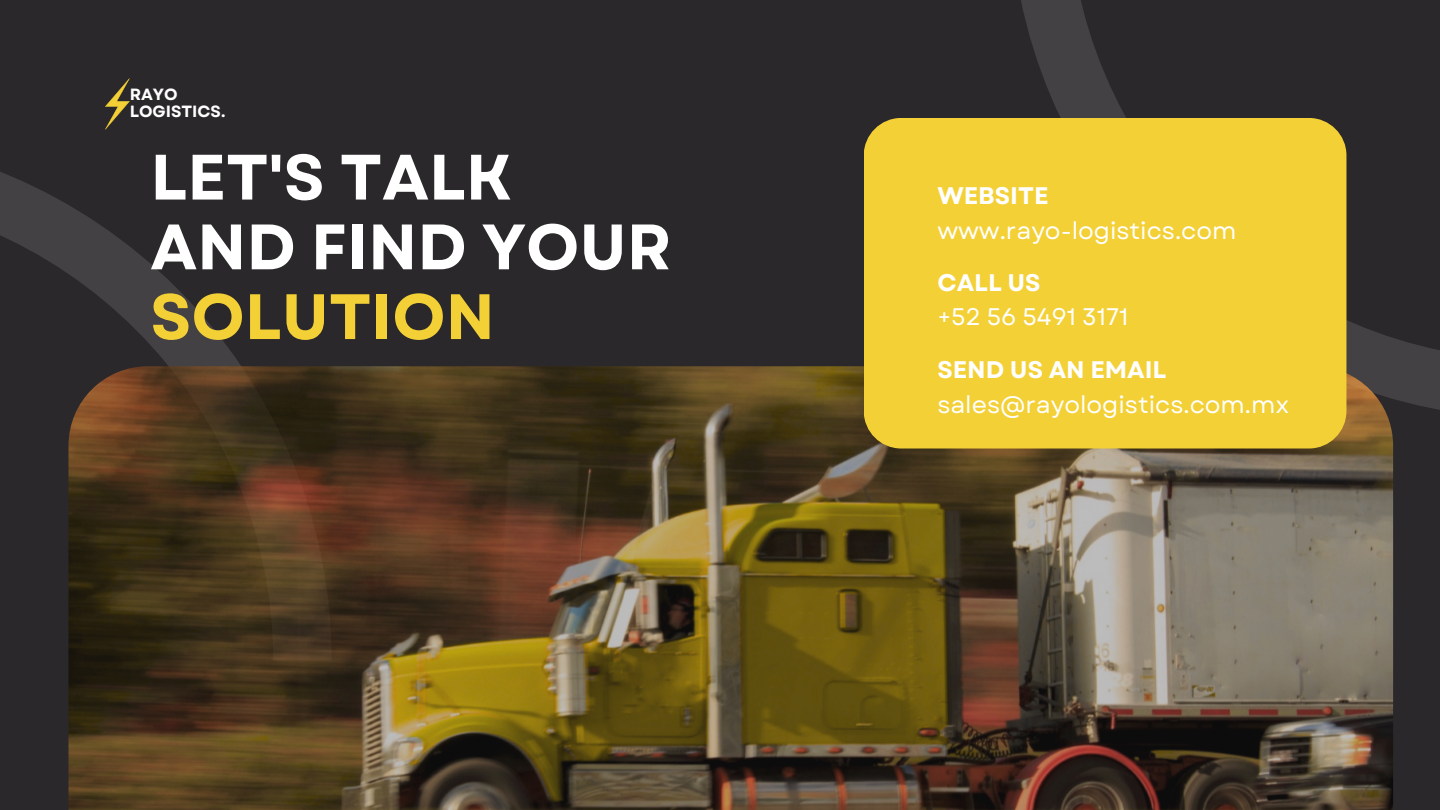
<style>
.page{position:relative;width:1440px;height:810px;background:#2a282a}
.page>*{position:absolute;margin:0;border:0;box-sizing:border-box;transform-origin:0 0}
.t1{font:700 64px/69.8px "Garet";color:#fff}
.t2{font:700 64px "Garet";color:#f4d037}
.t3{font:24px "Garet";color:#fff}
.t4{font:700 24px "Garet";color:#fff}
.t5{font:700 16.2px/17.6px "Garet";color:#fff}
</style>
<div class="page">
<svg style="left:1021px;top:0;width:419px;height:410px"></svg>
<svg style="left:0;top:172px;width:241px;height:194px"></svg>
<img style="left:68px;top:366px;width:1325px;height:444px">
<div style="left:864px;top:118px;width:482px;height:331px;background:#f4d037;border-radius:38px"></div>
<svg style="left:105px;top:78px;width:25px;height:51px"></svg>
<p class="t5" style="left:130px;top:85px;width:97px">RAYO<br>LOGISTICS.</p>
<h1 class="t1" style="left:150px;top:143px;width:523px">LET'S TALK<br>AND FIND YOUR</h1>
<h1 class="t2" style="left:150px;top:271px;width:346px">SOLUTION</h1>
<p class="t4" style="left:937px;top:178px;width:113px">WEBSITE</p>
<p class="t3" style="left:937px;top:213px;width:301px">www.rayo-logistics.com</p>
<h2 class="t4" style="left:937px;top:265px;width:105px">CALL US</h2>
<h3 class="t3" style="left:937px;top:300px;width:193px">+52 56 5491 3171</h3>
<h2 class="t4" style="left:937px;top:352px;width:231px">SEND US AN EMAIL</h2>
<h3 class="t3" style="left:937px;top:387px;width:353px">sales@rayologistics.com.mx</h3>
</div>
